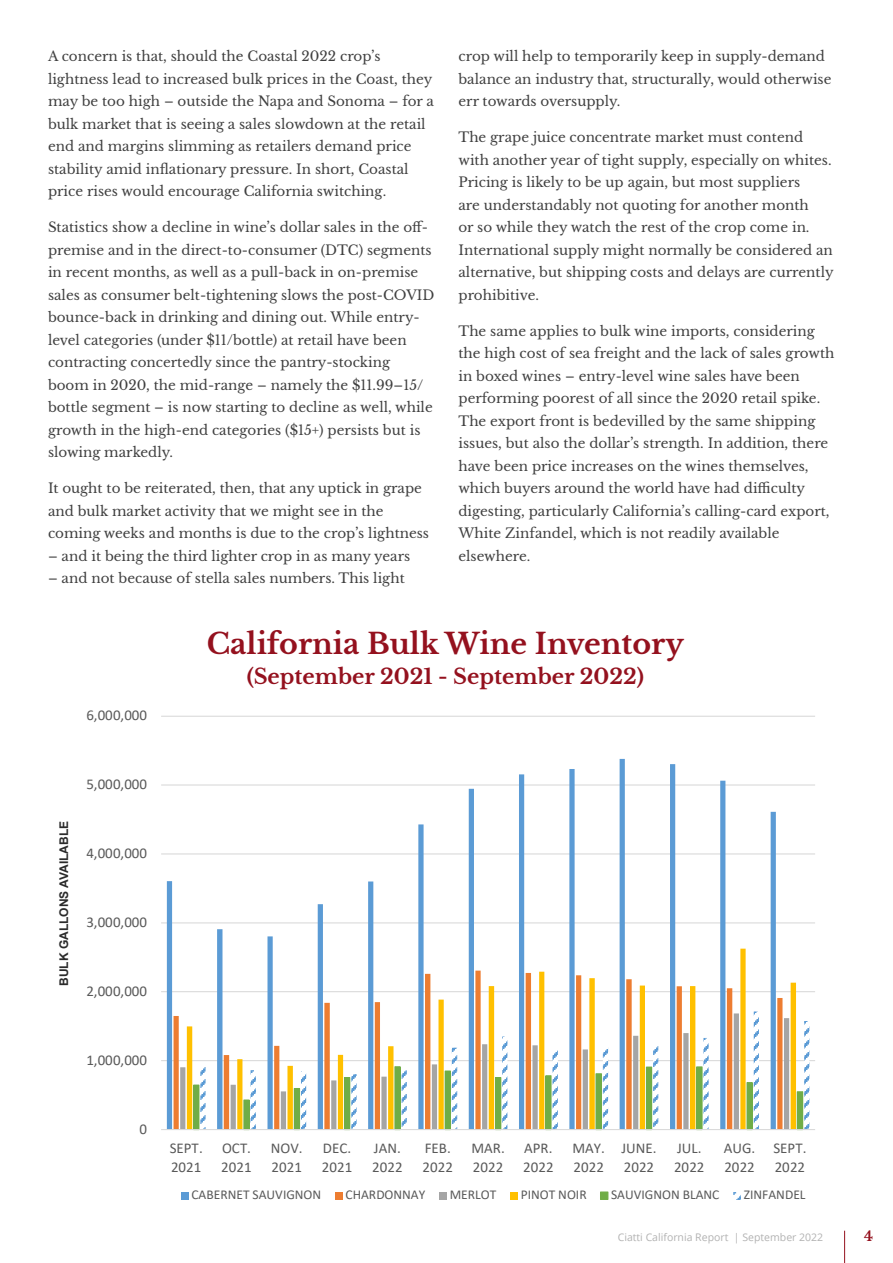
<style>
.page{position:relative;width:893px;height:1263px;background:#fff}
.page>*{position:absolute;margin:0;border:0;box-sizing:border-box;transform-origin:0 0}
.t1{font:700 28.5px "Libre Baskerville";color:#94111e}
.t2{font:700 21px "Libre Baskerville";color:#94111e}
.t3{font:15px/18.3px "Calibri";color:#595959}
.t4{font:13.5px/22.5px "Libre Baskerville";color:#404040}
.t5{font:13.5px "Calibri";color:#595959}
.t6{font:700 13.5px "Libre Baskerville";color:#94111e}
.t7{font:700 12px "Arial";color:#2b2b2b}
.t8{font:10.5px "Open Sans";color:#b2b2b2}
</style>
<div class="page">
<hr style="left:844px;top:1231px;width:1px;height:32px;background:#94111e">
<hr style="left:161px;top:1060px;width:654px;height:1px;background:#d9d9d9">
<hr style="left:161px;top:991px;width:654px;height:1px;background:#d9d9d9">
<hr style="left:161px;top:922px;width:654px;height:1px;background:#d9d9d9">
<hr style="left:161px;top:853px;width:654px;height:1px;background:#d9d9d9">
<hr style="left:161px;top:784px;width:654px;height:1px;background:#d9d9d9">
<hr style="left:161px;top:716px;width:654px;height:1px;background:#d9d9d9">
<svg style="left:167px;top:759px;width:609px;height:370px"></svg>
<svg style="left:187px;top:949px;width:609px;height:180px"></svg>
<div style="left:194px;top:1085px;width:5px;height:44px;background:#70ad47"></div>
<div style="left:193px;top:1084px;width:6px;height:46px;border:1px solid #70ad47"></div>
<svg style="left:200px;top:1011px;width:609px;height:118px"></svg>
<hr style="left:161px;top:1129px;width:654px;height:1px;background:#d9d9d9">
<div style="left:181px;top:1192px;width:7px;height:7px;background:#5b9bd5"></div>
<div style="left:335px;top:1192px;width:7px;height:7px;background:#ed7d31"></div>
<div style="left:439px;top:1192px;width:8px;height:7px;background:#a5a5a5"></div>
<div style="left:510px;top:1192px;width:7px;height:7px;background:#ffc000"></div>
<div style="left:600px;top:1191px;width:8px;height:9px;background:#70ad47;border:1px solid #70ad47"></div>
<svg style="left:733px;top:1192px;width:8px;height:7px"></svg>
<p class="t4" style="left:48px;top:45px;width:388px">A concern is that, should the Coastal 2022 crop’s lightness lead to increased bulk prices in the Coast, they may be too high – outside the Napa and Sonoma – for a bulk market that is seeing a sales slowdown at the retail end and margins slimming as retailers demand price stability amid inflationary pressure. In short, Coastal price rises would encourage California switching.</p>
<p class="t4" style="left:48px;top:216px;width:388px">Statistics show a decline in wine’s dollar sales in the off&shy;premise and in the direct-to-consumer (DTC) segments in recent months, as well as a pull-back in on-premise sales as consumer belt-tightening slows the post-COVID bounce-back in drinking and dining out. While entry&shy;level categories (under $11/bottle) at retail have been contracting concertedly since the pantry-stocking boom in 2020, the mid-range – namely the $11.99–15/ bottle segment – is now starting to decline as well, while growth in the high-end categories ($15+) persists but is slowing markedly.</p>
<p class="t4" style="left:48px;top:477px;width:383px">It ought to be reiterated, then, that any uptick in grape and bulk market activity that we might see in the coming weeks and months is due to the crop’s lightness</p>
<p class="t4" style="left:48px;top:545px;width:364px">– and it being the third lighter crop in as many years</p>
<p class="t4" style="left:48px;top:567px;width:358px">– and not because of stella sales numbers. This light</p>
<p class="t4" style="left:458px;top:45px;width:374px">crop will help to temporarily keep in supply-demand balance an industry that, structurally, would otherwise err towards oversupply.</p>
<p class="t4" style="left:458px;top:126px;width:377px">The grape juice concentrate market must contend with another year of tight supply, especially on whites.<br>Pricing is likely to be up again, but most suppliers<br>are understandably not quoting for another month<br>or so while they watch the rest of the crop come in.<br>International supply might normally be considered an alternative, but shipping costs and delays are currently prohibitive.</p>
<p class="t4" style="left:458px;top:320px;width:377px">The same applies to bulk wine imports, considering the high cost of sea freight and the lack of sales growth in boxed wines – entry-level wine sales have been performing poorest of all since the 2020 retail spike.<br>The export front is bedevilled by the same shipping issues, but also the dollar’s strength. In addition, there have been price increases on the wines themselves, which buyers around the world have had difficulty digesting, particularly California’s calling-card export, White Zinfandel, which is not readily available elsewhere.</p>
<p class="t3" style="left:86px;top:707px;width:62px">6,000,000</p>
<p class="t7" style="left:57px;top:986px;width:167px;rotate:-90deg">BULK GALLONS AVAILABLE</p>
<p class="t3" style="left:86px;top:776px;width:62px">5,000,000</p>
<p class="t3" style="left:86px;top:845px;width:62px">4,000,000</p>
<p class="t3" style="left:86px;top:914px;width:62px">3,000,000</p>
<p class="t3" style="left:86px;top:983px;width:62px">2,000,000</p>
<p class="t3" style="left:86px;top:1052px;width:62px">1,000,000</p>
<p class="t3" style="left:140px;top:1121px;width:9px">0</p>
<h1 class="t1" style="left:207px;top:626px;width:479px">California Bulk Wine Inventory</h1>
<h2 class="t2" style="left:247px;top:663px;width:399px">(September 2021 - September 2022)</h2>
<p class="t3" style="left:170px;top:1140px;width:35px">SEPT.<br>2021</p>
<p class="t3" style="left:221px;top:1140px;width:32px">OCT.<br>2021</p>
<p class="t3" style="left:271px;top:1140px;width:33px">NOV.<br>2021</p>
<p class="t3" style="left:322px;top:1140px;width:32px">DEC.<br>2021</p>
<p class="t3" style="left:372px;top:1140px;width:32px">JAN.<br>2022</p>
<p class="t3" style="left:423px;top:1140px;width:32px">FEB.<br>2022</p>
<p class="t3" style="left:471px;top:1140px;width:35px">MAR.<br>2022</p>
<p class="t3" style="left:523px;top:1140px;width:32px">APR.<br>2022</p>
<p class="t3" style="left:572px;top:1140px;width:34px">MAY.<br>2022</p>
<p class="t3" style="left:621px;top:1140px;width:37px">JUNE.<br>2022</p>
<p class="t3" style="left:674px;top:1140px;width:32px">JUL.<br>2022</p>
<p class="t3" style="left:724px;top:1140px;width:33px">AUG.<br>2022</p>
<p class="t3" style="left:773px;top:1140px;width:35px">SEPT.<br>2022</p>
<p class="t5" style="left:191px;top:1191px;width:131px">CABERNET SAUVIGNON</p>
<p class="t5" style="left:346px;top:1191px;width:81px">CHARDONNAY</p>
<p class="t5" style="left:450px;top:1191px;width:48px">MERLOT</p>
<p class="t5" style="left:521px;top:1191px;width:68px">PINOT NOIR</p>
<p class="t5" style="left:611px;top:1191px;width:110px">SAUVIGNON BLANC</p>
<p class="t5" style="left:744px;top:1191px;width:63px">ZINFANDEL</p>
<p class="t8" style="left:618px;top:1233px;width:207px">Ciatti California Report | September 2022</p>
<p class="t6" style="left:864px;top:1228px;width:10px">4</p>
</div>
